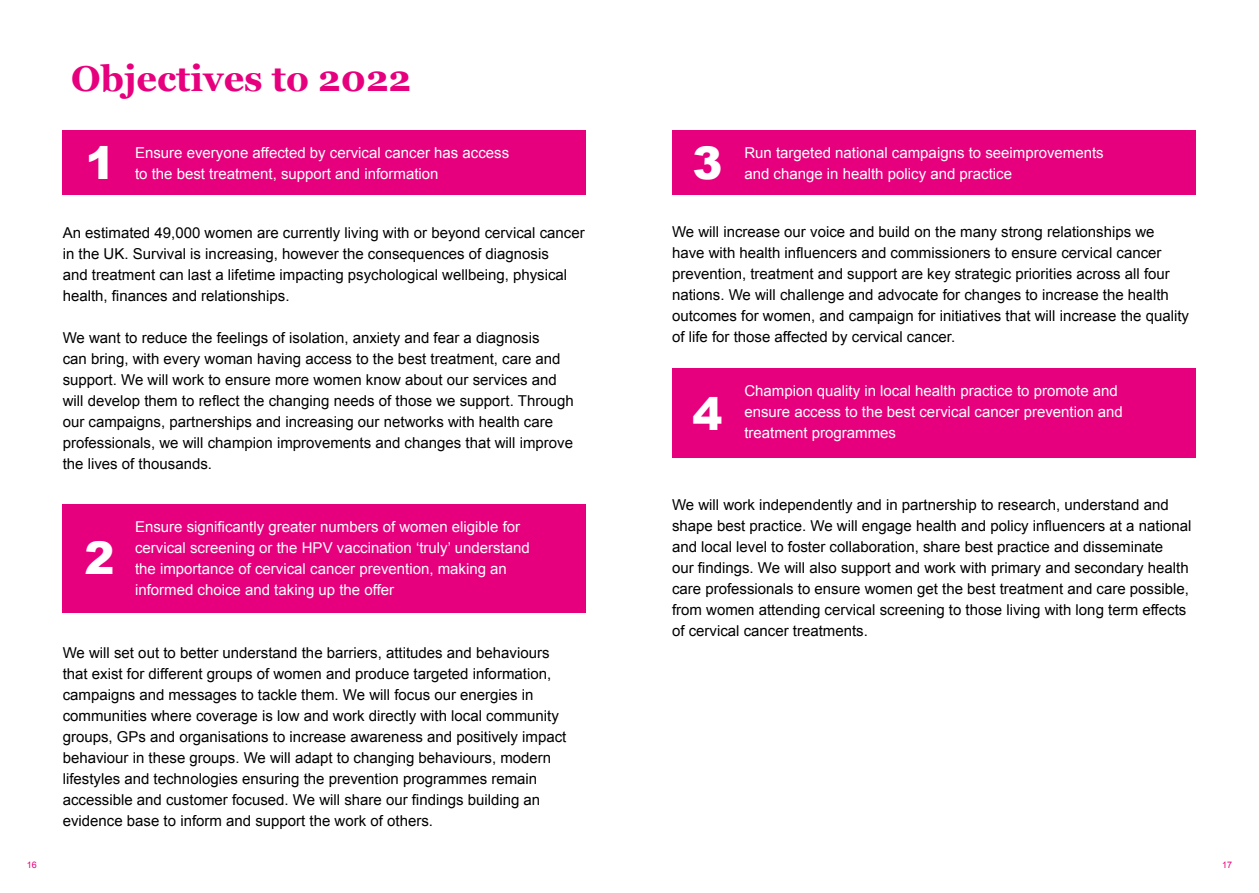
<style>
.page{position:relative;width:1259px;height:893px;background:#fff}
.page>*{position:absolute;margin:0;border:0;box-sizing:border-box;transform-origin:0 0}
.t1{font:900 45px "Arial";color:#fff}
.t2{font:700 36px "Georgia";color:#e6007d}
.t3{font:15px/21px "Arial";color:#000}
.t4{font:15px/21px "Arial";color:#fff}
.t5{font:9px "Arial";color:#e6007d}
</style>
<div class="page">
<div style="left:672px;top:130px;width:523px;height:65px;background:#e6007d"></div>
<div style="left:672px;top:368px;width:523px;height:90px;background:#e6007d"></div>
<div style="left:63px;top:130px;width:523px;height:65px;background:#e6007d"></div>
<div style="left:63px;top:504px;width:523px;height:109px;background:#e6007d"></div>
<h2 class="t2" style="left:71px;top:51px;width:341px">Objectives to 2022</h2>
<h1 class="t1" style="left:85px;top:130px;width:32px">1</h1>
<p class="t4" style="left:135px;top:142px;width:376px">Ensure everyone affected by cervical cancer has access</p>
<p class="t4" style="left:135px;top:163px;width:305px">to the best treatment, support and information</p>
<p class="t3" style="left:63px;top:222px;width:523px">An estimated 49,000 women are currently living with or beyond cervical cancer in the UK. Survival is increasing, however the consequences of diagnosis<br>and treatment can last a lifetime impacting psychological wellbeing, physical health, finances and relationships.</p>
<p class="t3" style="left:63px;top:327px;width:512px">We want to reduce the feelings of isolation, anxiety and fear a diagnosis<br>can bring, with every woman having access to the best treatment, care and support. We will work to ensure more women know about our services and will develop them to reflect the changing needs of those we support. Through our campaigns, partnerships and increasing our networks with health care professionals, we will champion improvements and changes that will improve the lives of thousands.</p>
<h1 class="t1" style="left:84px;top:525px;width:32px">2</h1>
<p class="t4" style="left:135px;top:516px;width:396px">Ensure significantly greater numbers of women eligible for cervical screening or the HPV vaccination ‘truly’ understand the importance of cervical cancer prevention, making an informed choice and taking up the offer</p>
<p class="t3" style="left:63px;top:642px;width:505px">We will set out to better understand the barriers, attitudes and behaviours that exist for different groups of women and produce targeted information, campaigns and messages to tackle them. We will focus our energies in communities where coverage is low and work directly with local community groups, GPs and organisations to increase awareness and positively impact behaviour in these groups. We will adapt to changing behaviours, modern lifestyles and technologies ensuring the prevention programmes remain accessible and customer focused. We will share our findings building an evidence base to inform and support the work of others.</p>
<h1 class="t1" style="left:692px;top:130px;width:32px">3</h1>
<p class="t4" style="left:744px;top:142px;width:361px">Run targeted national campaigns to seeimprovements</p>
<p class="t4" style="left:744px;top:163px;width:269px">and change in health policy and practice</p>
<p class="t3" style="left:672px;top:222px;width:518px">We will increase our voice and build on the many strong relationships we have with health influencers and commissioners to ensure cervical cancer prevention, treatment and support are key strategic priorities across all four nations. We will challenge and advocate for changes to increase the health outcomes for women, and campaign for initiatives that will increase the quality of life for those affected by cervical cancer.</p>
<h1 class="t1" style="left:692px;top:381px;width:32px">4</h1>
<p class="t4" style="left:744px;top:380px;width:380px">Champion quality in local health practice to promote and ensure access to the best cervical cancer prevention and</p>
<p class="t4" style="left:744px;top:422px;width:153px">treatment programmes</p>
<p class="t3" style="left:672px;top:495px;width:521px">We will work independently and in partnership to research, understand and shape best practice. We will engage health and policy influencers at a national and local level to foster collaboration, share best practice and disseminate<br>our findings. We will also support and work with primary and secondary health care professionals to ensure women get the best treatment and care possible, from women attending cervical screening to those living with long term effects of cervical cancer treatments.</p>
<p class="t5" style="left:27px;top:859px;width:12px">16</p>
<p class="t5" style="left:1222px;top:859px;width:12px">17</p>
</div>
